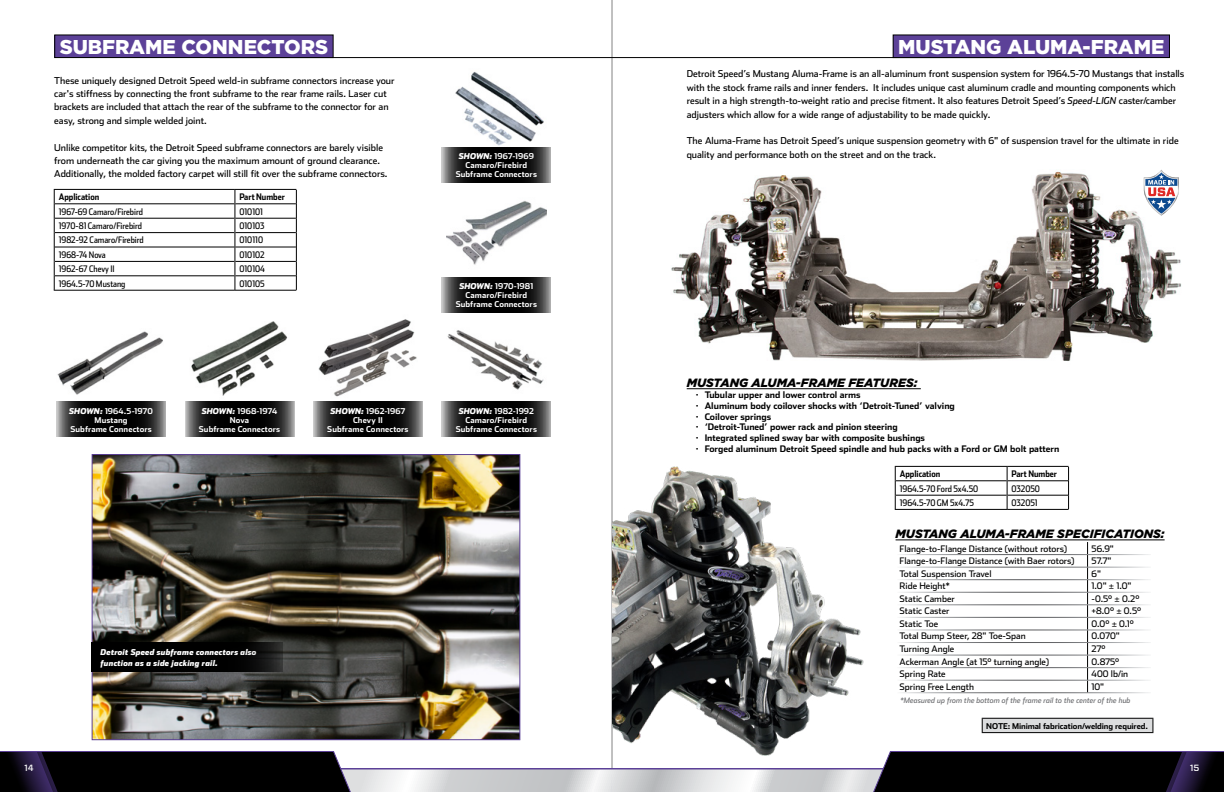
<style>
.page{position:relative;width:1224px;height:792px;background:#fff}
.page>*{position:absolute;margin:0;border:0;box-sizing:border-box;transform-origin:0 0}
.t1{font:900 20px "Gotham HTF";color:#fff}
.t2{font:italic 900 12px "Gotham HTF";color:#000}
.t3{font:9.5px/13.4px "Stainless";color:#000}
.t4{font:9px "Stainless";color:#000}
.t5{font:700 9px/10.8px "Stainless";color:#000}
.t6{font:9px "Stainless Cond";color:#000}
.t7{font:700 9px "Stainless Cond";color:#000}
.t8{font:500 9px "Vitesse Sans";color:#fff}
.t9{font:700 8px/9px "Stainless";letter-spacing:.01em;color:#fff;text-align:center}
.t10{font:italic 900 8px/11px "Stainless";letter-spacing:.005em;color:#fff}
.t11{font:700 8px "Stainless";letter-spacing:-.01em;color:#000}
.t12{font:italic 7.5px "Stainless";color:#6d6e71}
.s1{font-style:italic}
.s2{font-weight:900;font-style:italic}
.s3{font-family:"Eurostile LT Std"}
</style>
<div class="page">
<hr style="left:612px;top:0;width:1px;height:792px;background:#000">
<img style="left:447px;top:330px;width:97px;height:60px">
<img style="left:446px;top:201px;width:101px;height:64px">
<img style="left:455px;top:72px;width:89px;height:74px">
<img style="left:318px;top:319px;width:99px;height:78px">
<img style="left:191px;top:321px;width:97px;height:75px">
<img style="left:57px;top:331px;width:106px;height:64px">
<hr style="left:210px;top:57px;width:402px;height:1px;background:#000">
<div style="left:55px;top:35px;width:278px;height:23px;background:#5c4198"></div>
<div style="left:54px;top:34px;width:280px;height:24px;border:1px solid #000"></div>
<hr style="left:612px;top:57px;width:402px;height:1px;background:#000">
<div style="left:893px;top:35px;width:276px;height:23px;background:#5c4198"></div>
<div style="left:893px;top:34px;width:277px;height:24px;border:1px solid #000"></div>
<img style="left:612px;top:461px;width:252px;height:296px">
<img style="left:671px;top:169px;width:511px;height:192px">
<hr style="left:687px;top:389px;width:234px;height:1px;background:#000">
<hr style="left:896px;top:540px;width:269px;height:1px;background:#000">
<svg style="left:1087px;top:542px;width:1px;height:151px"></svg>
<hr style="left:896px;top:554px;width:192px;height:1px;background:#fff">
<hr style="left:896px;top:567px;width:192px;height:1px;background:#fff">
<hr style="left:896px;top:579px;width:192px;height:1px;background:#fff">
<hr style="left:896px;top:592px;width:192px;height:1px;background:#fff">
<hr style="left:896px;top:605px;width:192px;height:1px;background:#fff">
<hr style="left:896px;top:617px;width:192px;height:1px;background:#fff">
<hr style="left:896px;top:630px;width:192px;height:1px;background:#fff">
<hr style="left:896px;top:642px;width:192px;height:1px;background:#fff">
<hr style="left:896px;top:655px;width:192px;height:1px;background:#fff">
<hr style="left:896px;top:680px;width:192px;height:1px;background:#fff">
<hr style="left:896px;top:667px;width:192px;height:1px;background:#fff">
<div style="left:982px;top:718px;width:171px;height:15px;background:#dcddde"></div>
<hr style="left:982px;top:718px;width:171px;height:1px;background:#000">
<svg style="left:982px;top:719px;width:1px;height:13px"></svg>
<svg style="left:1152px;top:719px;width:1px;height:13px"></svg>
<hr style="left:982px;top:732px;width:171px;height:1px;background:#000">
<svg style="left:1144px;top:170px;width:35px;height:46px"></svg>
<img style="left:94px;top:456px;width:424px;height:282px">
<div style="left:92px;top:454px;width:428px;height:286px;border:1px solid #5c4198"></div>
<svg style="left:441px;top:401px;width:110px;height:36px;background:#222"></svg>
<svg style="left:441px;top:147px;width:110px;height:36px;background:#222"></svg>
<svg style="left:441px;top:277px;width:110px;height:36px;background:#222"></svg>
<svg style="left:313px;top:401px;width:110px;height:36px;background:#212121"></svg>
<svg style="left:185px;top:401px;width:109px;height:36px;background:#202020"></svg>
<svg style="left:56px;top:401px;width:110px;height:36px;background:#222"></svg>
<div style="left:92px;top:642px;width:191px;height:30px;background:#000"></div>
<hr style="left:54px;top:290px;width:181px;height:1px;background:#000">
<hr style="left:235px;top:290px;width:61px;height:1px;background:#000">
<hr style="left:54px;top:189px;width:181px;height:1px;background:#000">
<hr style="left:235px;top:189px;width:61px;height:1px;background:#000">
<svg style="left:54px;top:190px;width:243px;height:100px"></svg>
<hr style="left:895px;top:509px;width:112px;height:1px;background:#000">
<hr style="left:1007px;top:509px;width:62px;height:1px;background:#000">
<hr style="left:895px;top:466px;width:112px;height:1px;background:#000">
<hr style="left:1007px;top:466px;width:62px;height:1px;background:#000">
<svg style="left:895px;top:467px;width:175px;height:42px"></svg>
<svg style="left:355px;top:768px;width:257px;height:2px"></svg>
<svg style="left:612px;top:768px;width:257px;height:2px"></svg>
<svg style="left:612px;top:770px;width:257px;height:22px;background:#d7d9da"></svg>
<svg style="left:869px;top:751px;width:355px;height:41px;background:#0e0c12"></svg>
<svg style="left:355px;top:770px;width:257px;height:22px"></svg>
<svg style="left:0;top:751px;width:355px;height:41px;background:#0e0c11"></svg>
<h1 class="t1" style="left:60px;top:35px;width:270px">SUBFRAME CONNECTORS</h1>
<h1 class="t1" style="left:898px;top:35px;width:268px">MUSTANG ALUMA-FRAME</h1>
<p class="t3" style="left:687px;top:67px;width:499px">Detroit Speed’s Mustang Aluma-Frame is an all-aluminum front suspension system for 1964.5-70 Mustangs that installs with the stock frame rails and inner fenders. It includes unique cast aluminum cradle and mounting components which result in a high strength-to-weight ratio and precise fitment. It also features Detroit Speed’s <span class="s1">Speed-LIGN</span> caster/camber adjusters which allow for a wide range of adjustability to be made quickly.</p>
<p class="t3" style="left:687px;top:134px;width:493px">The Aluma-Frame has Detroit Speed’s unique suspension geometry with 6" of suspension travel for the ultimate in ride quality and performance both on the street and on the track.</p>
<p class="t3" style="left:54px;top:74px;width:342px">These uniquely designed Detroit Speed weld-in subframe connectors increase your car's stiffness by connecting the front subframe to the rear frame rails. Laser cut brackets are included that attach the rear of the subframe to the connector for an easy, strong and simple welded joint.</p>
<p class="t3" style="left:54px;top:141px;width:335px">Unlike competitor kits, the Detroit Speed subframe connectors are barely visible from underneath the car giving you the maximum amount of ground clearance.<br>Additionally, the molded factory carpet will still fit over the subframe connectors.</p>
<p class="t9" style="left:456px;top:152px;width:83px"><span class="s2">SHOWN:</span> 1967-1969<br>Camaro/Firebird<br>Subframe Connectors</p>
<p class="t7" style="left:59px;top:192px;width:42px">Application</p>
<p class="t7" style="left:239px;top:192px;width:47px">Part Number</p>
<p class="t6" style="left:59px;top:206px;width:86px">1967-69 Camaro/Firebird</p>
<p class="t6" style="left:239px;top:206px;width:25px">010101</p>
<p class="t6" style="left:59px;top:220px;width:85px">1970-81 Camaro/Firebird</p>
<p class="t6" style="left:239px;top:220px;width:27px">010103</p>
<p class="t6" style="left:59px;top:235px;width:87px">1982-92 Camaro/Firebird</p>
<p class="t6" style="left:239px;top:235px;width:25px">010110</p>
<p class="t6" style="left:59px;top:249px;width:49px">1968-74 Nova</p>
<p class="t6" style="left:239px;top:249px;width:27px">010102</p>
<p class="t6" style="left:59px;top:264px;width:57px">1962-67 Chevy II</p>
<p class="t6" style="left:239px;top:264px;width:27px">010104</p>
<p class="t6" style="left:59px;top:278px;width:68px">1964.5-70 Mustang</p>
<p class="t6" style="left:239px;top:278px;width:27px">010105</p>
<p class="t9" style="left:69px;top:406px;width:85px"><span class="s2">SHOWN:</span> 1964.5-1970<br>Mustang<br>Subframe Connectors</p>
<p class="t9" style="left:199px;top:406px;width:83px"><span class="s2">SHOWN:</span> 1968-1974<br>Nova<br>Subframe Connectors</p>
<p class="t9" style="left:327px;top:406px;width:83px"><span class="s2">SHOWN:</span> 1962-1967<br>Chevy II<br>Subframe Connectors</p>
<p class="t9" style="left:456px;top:282px;width:83px"><span class="s2">SHOWN:</span> 1970-1981<br>Camaro/Firebird<br>Subframe Connectors</p>
<p class="t9" style="left:456px;top:406px;width:83px"><span class="s2">SHOWN:</span> 1982-1992<br>Camaro/Firebird<br>Subframe Connectors</p>
<p class="t10" style="left:101px;top:647px;width:158px">Detroit Speed subframe connectors also function as a side jacking rail.</p>
<p class="t2" style="left:687px;top:376px;width:232px">MUSTANG ALUMA-FRAME FEATURES:</p>
<p class="t5" style="left:696px;top:389px;width:365px">· Tubular upper and lower control arms<br>· Aluminum body coilover shocks with ‘Detroit-Tuned’ valving<br>· Coilover springs<br>· ‘Detroit-Tuned’ power rack and pinion steering<br>· Integrated splined sway bar with composite bushings<br>· Forged aluminum Detroit Speed spindle and hub packs with a Ford or GM bolt pattern</p>
<p class="t7" style="left:900px;top:469px;width:42px">Application</p>
<p class="t7" style="left:1012px;top:469px;width:47px">Part Number</p>
<p class="t6" style="left:900px;top:483px;width:80px">1964.5-70 Ford 5x4.50</p>
<p class="t6" style="left:1012px;top:483px;width:30px">032050</p>
<p class="t6" style="left:900px;top:497px;width:76px">1964.5-70 GM 5x4.75</p>
<p class="t6" style="left:1012px;top:497px;width:28px">032051</p>
<p class="t2" style="left:896px;top:527px;width:271px">MUSTANG ALUMA-FRAME SPECIFICATIONS:</p>
<p class="t4" style="left:900px;top:543px;width:169px">Flange-to-Flange Distance (without rotors)</p>
<p class="t4" style="left:1092px;top:543px;width:24px">56.9"</p>
<p class="t4" style="left:900px;top:556px;width:176px">Flange-to-Flange Distance (with Baer rotors)</p>
<p class="t4" style="left:1092px;top:556px;width:22px">57.7"</p>
<p class="t4" style="left:900px;top:568px;width:93px">Total Suspension Travel</p>
<p class="t4" style="left:1092px;top:568px;width:11px">6"</p>
<p class="t4" style="left:900px;top:581px;width:52px">Ride Height*</p>
<p class="t4" style="left:1092px;top:581px;width:42px">1.0" <span class="s3">±</span> 1.0"</p>
<p class="t4" style="left:900px;top:593px;width:57px">Static Camber</p>
<p class="t4" style="left:1092px;top:593px;width:49px">-0.5° <span class="s3">±</span> 0.2°</p>
<p class="t4" style="left:900px;top:606px;width:51px">Static Caster</p>
<p class="t4" style="left:1092px;top:606px;width:51px">+8.0° <span class="s3">±</span> 0.5°</p>
<p class="t4" style="left:900px;top:618px;width:40px">Static Toe</p>
<p class="t4" style="left:1092px;top:618px;width:44px">0.0° <span class="s3">±</span> 0.1°</p>
<p class="t4" style="left:900px;top:631px;width:128px">Total Bump Steer, 28" Toe-Span</p>
<p class="t4" style="left:1092px;top:631px;width:30px">0.070"</p>
<p class="t4" style="left:900px;top:643px;width:56px">Turning Angle</p>
<p class="t4" style="left:1092px;top:643px;width:15px">27°</p>
<p class="t4" style="left:900px;top:656px;width:151px">Ackerman Angle (at 15° turning angle)</p>
<p class="t4" style="left:1092px;top:656px;width:29px">0.875°</p>
<p class="t4" style="left:900px;top:669px;width:48px">Spring Rate</p>
<p class="t4" style="left:1092px;top:669px;width:38px">400 lb/in</p>
<p class="t4" style="left:900px;top:681px;width:76px">Spring Free Length</p>
<p class="t4" style="left:1092px;top:681px;width:14px">10"</p>
<p class="t11" style="left:986px;top:721px;width:163px">NOTE: Minimal fabrication/welding required.</p>
<p class="t12" style="left:901px;top:696px;width:232px">*Measured up from the bottom of the frame rail to the center of the hub</p>
<p class="t8" style="left:24px;top:762px;width:11px">14</p>
<p class="t8" style="left:1190px;top:762px;width:11px">15</p>
</div>
